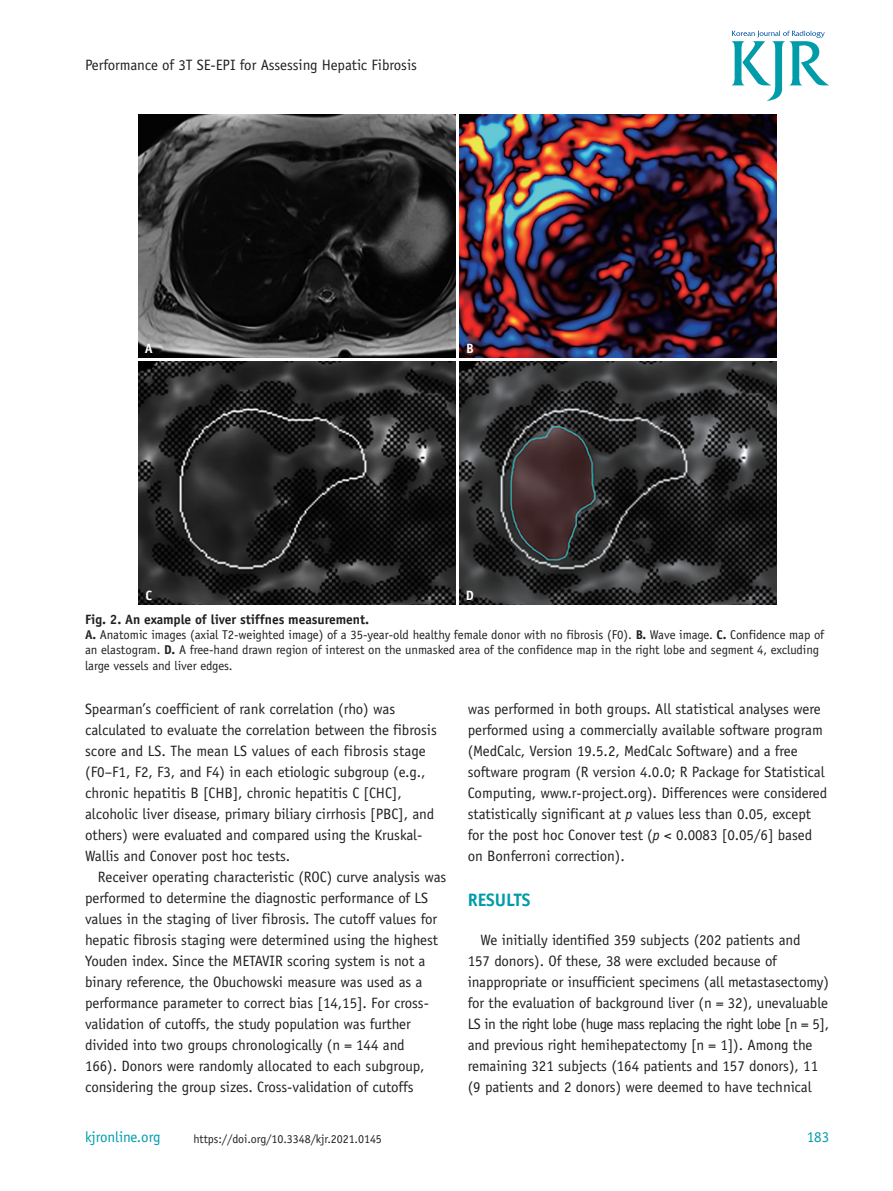
<style>
.page{position:relative;width:893px;height:1191px;background:#fff}
.page>*{position:absolute;margin:0;border:0;box-sizing:border-box;transform-origin:0 0}
.t1{font:700 18px "Officina Sans Std";letter-spacing:-.005em;color:#009caa}
.t2{font:15px/21px "Officina Sans Std";letter-spacing:-.005em;color:#231f20}
.t3{font:15px "Officina Sans Std";letter-spacing:-.005em;color:#009caa}
.t4{font:700 13.5px "Officina Sans Std";letter-spacing:-.005em;color:#231f20}
.t5{font:700 13.5px "Officina Sans Std";color:#fff}
.t6{font:12.75px/15.3px "Officina Sans Std";letter-spacing:-.005em;color:#231f20}
.t7{font:12px "Officina Sans Std";letter-spacing:-.005em;color:#231f20}
.s1{font-weight:700}
.s2{font-style:italic}
</style>
<div class="page">
<svg style="left:732px;top:31px;width:97px;height:70px"></svg>
<img style="left:138px;top:115px;width:317px;height:243px">
<img style="left:138px;top:362px;width:317px;height:243px">
<img style="left:459px;top:362px;width:317px;height:243px">
<img style="left:459px;top:115px;width:317px;height:243px">
<p class="t2" style="left:85px;top:54px;width:333px">Performance of 3T SE-EPI for Assessing Hepatic Fibrosis</p>
<p class="t5" style="left:145px;top:339px;width:10px">A</p>
<p class="t5" style="left:145px;top:587px;width:8px">C</p>
<p class="t5" style="left:466px;top:339px;width:9px">B</p>
<p class="t5" style="left:466px;top:587px;width:10px">D</p>
<p class="t4" style="left:85px;top:610px;width:285px">Fig. 2. An example of liver stiffnes measurement.</p>
<p class="t6" style="left:85px;top:627px;width:741px"><span class="s1">A.</span> Anatomic images (axial T2-weighted image) of a 35-year-old healthy female donor with no fibrosis (F0). <span class="s1">B.</span> Wave image. <span class="s1">C.</span> Confidence map of an elastogram. <span class="s1">D.</span> A free-hand drawn region of interest on the unmasked area of the confidence map in the right lobe and segment 4, excluding large vessels and liver edges.</p>
<p class="t2" style="left:85px;top:698px;width:353px">Spearman’s coefficient of rank correlation (rho) was calculated to evaluate the correlation between the fibrosis score and LS. The mean LS values of each fibrosis stage (F0–F1, F2, F3, and F4) in each etiologic subgroup (e.g., chronic hepatitis B [CHB], chronic hepatitis C [CHC], alcoholic liver disease, primary biliary cirrhosis [PBC], and others) were evaluated and compared using the Kruskal-Wallis and Conover post hoc tests.</p>
<p class="t2" style="left:85px;top:866px;width:363px;text-indent:13px">Receiver operating characteristic (ROC) curve analysis was performed to determine the diagnostic performance of LS values in the staging of liver fibrosis. The cutoff values for hepatic fibrosis staging were determined using the highest Youden index. Since the METAVIR scoring system is not a binary reference, the Obuchowski measure was used as a performance parameter to correct bias [14,15]. For cross&shy;validation of cutoffs, the study population was further divided into two groups chronologically (n = 144 and<br>166). Donors were randomly allocated to each subgroup, considering the group sizes. Cross-validation of cutoffs</p>
<p class="t3" style="left:85px;top:1128px;width:77px">kjronline.org</p>
<p class="t7" style="left:194px;top:1132px;width:190px">https://doi.org/10.3348/kjr.2021.0145</p>
<p class="t2" style="left:468px;top:698px;width:361px">was performed in both groups. All statistical analyses were performed using a commercially available software program (MedCalc, Version 19.5.2, MedCalc Software) and a free software program (R version 4.0.0; R Package for Statistical Computing, www.r-project.org). Differences were considered statistically significant at <span class="s2">p</span> values less than 0.05, except for the post hoc Conover test (<span class="s2">p</span> &lt; 0.0083 [0.05/6] based on Bonferroni correction).</p>
<p class="t1" style="left:468px;top:888px;width:64px">RESULTS</p>
<p class="t2" style="left:468px;top:929px;width:363px;text-indent:13px">We initially identified 359 subjects (202 patients and<br>157 donors). Of these, 38 were excluded because of inappropriate or insufficient specimens (all metastasectomy) for the evaluation of background liver (n = 32), unevaluable LS in the right lobe (huge mass replacing the right lobe [n = 5], and previous right hemihepatectomy [n = 1]). Among the remaining 321 subjects (164 patients and 157 donors), 11 (9 patients and 2 donors) were deemed to have technical</p>
<p class="t3" style="left:807px;top:1128px;width:24px">183</p>
</div>
